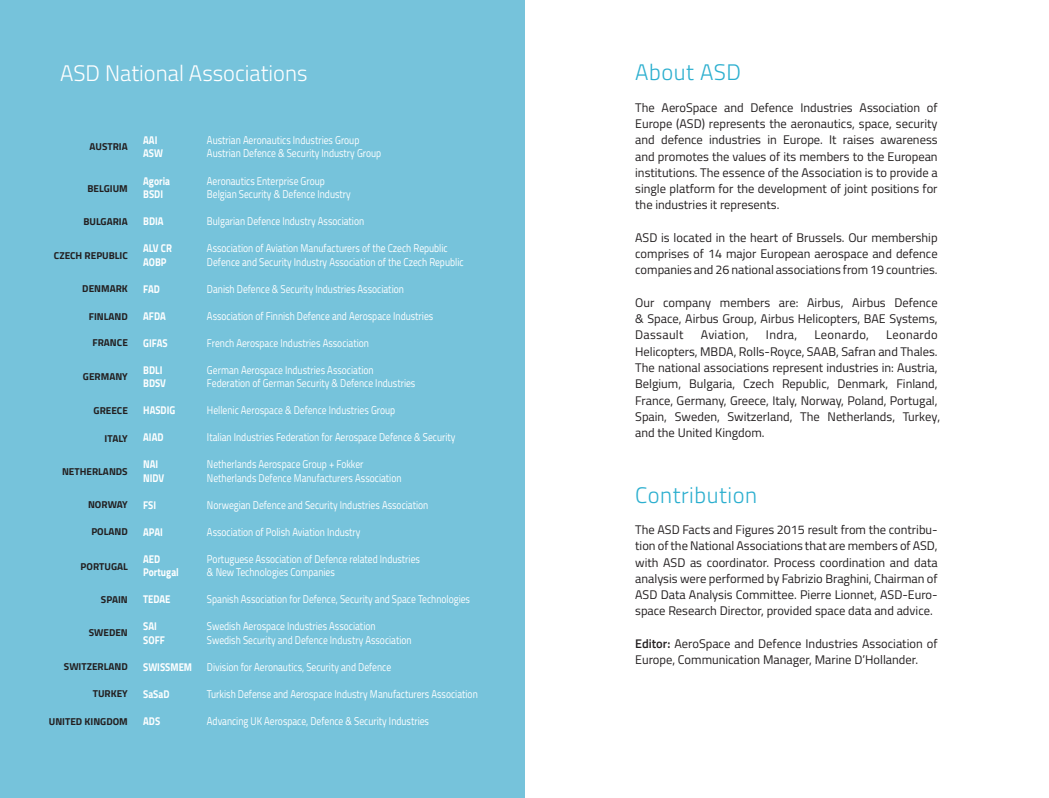
<style>
.page{position:relative;width:1049px;height:798px;background:#fff}
.page>*{position:absolute;margin:0;border:0;box-sizing:border-box;transform-origin:0 0}
.t1{font:300 22.5px "Titillium Web";color:#fff}
.t2{font:300 22.5px "Titillium Web";letter-spacing:.025em;color:#2cafcf}
.t3{font:12.5px/16.2px "Titillium Web";color:#231f20;text-align:justify}
.t4{font:12.5px "Titillium Web";letter-spacing:.025em;color:#231f20}
.t5{font:11.25px "Titillium Web";color:#fff;scale:.85 1}
.t6{font:700 11.25px "Titillium Web";color:#fff;scale:.85 1}
.t7{font:700 10px "Titillium Web";color:#231f20}
.s1{font-style:inherit}
.s2{font-weight:600}
</style>
<div class="page">
<div style="left:0;top:0;width:524px;height:797px;background:#76c3db"></div>
<p class="t1" style="left:60px;top:57px;width:249px">ASD National Associations</p>
<p class="t7" style="left:90px;top:139px;width:40px">AUSTRIA</p>
<p class="t7" style="left:87px;top:180px;width:42px">BELGIUM</p>
<p class="t7" style="left:83px;top:213px;width:46px">BULGARIA</p>
<p class="t7" style="left:54px;top:247px;width:75px">CZECH REPUBLIC</p>
<p class="t7" style="left:82px;top:281px;width:47px">DENMARK</p>
<p class="t7" style="left:89px;top:308px;width:41px">FINLAND</p>
<p class="t7" style="left:93px;top:335px;width:37px">FRANCE</p>
<p class="t7" style="left:83px;top:369px;width:46px">GERMANY</p>
<p class="t7" style="left:94px;top:402px;width:36px">GREECE</p>
<p class="t7" style="left:105px;top:430px;width:25px">ITALY</p>
<p class="t7" style="left:62px;top:463px;width:67px">NETHERLANDS</p>
<p class="t7" style="left:88px;top:496px;width:41px">NORWAY</p>
<p class="t7" style="left:91px;top:524px;width:38px">POLAND</p>
<p class="t7" style="left:81px;top:558px;width:49px">PORTUGAL</p>
<p class="t7" style="left:101px;top:591px;width:28px">SPAIN</p>
<p class="t7" style="left:89px;top:624px;width:41px">SWEDEN</p>
<p class="t7" style="left:64px;top:658px;width:65px">SWITZERLAND</p>
<p class="t7" style="left:93px;top:686px;width:37px">TURKEY</p>
<p class="t7" style="left:49px;top:714px;width:81px">UNITED KINGDOM</p>
<p class="t6" style="left:143px;top:131px;width:18px">AAI</p>
<p class="t5" style="left:207px;top:132px;width:181px">Austrian Aeronautics Industries Group</p>
<p class="t6" style="left:143px;top:145px;width:25px">ASW</p>
<p class="t5" style="left:207px;top:145px;width:206px">Austrian Defence &amp; Security Industry Group</p>
<p class="t6" style="left:143px;top:172px;width:33px">Agoria</p>
<p class="t5" style="left:207px;top:172px;width:140px">Aeronautics Enterprise Group</p>
<p class="t6" style="left:143px;top:185px;width:25px">BSDI</p>
<p class="t5" style="left:207px;top:186px;width:171px">Belgian Security &amp; Defence Industry</p>
<p class="t6" style="left:143px;top:212px;width:26px">BDIA</p>
<p class="t5" style="left:207px;top:213px;width:186px">Bulgarian Defence Industry Association</p>
<p class="t6" style="left:143px;top:239px;width:35px">ALV CR</p>
<p class="t5" style="left:207px;top:240px;width:285px">Association of Aviation Manufacturers of the Czech Republic</p>
<p class="t6" style="left:143px;top:253px;width:29px">AOBP</p>
<p class="t5" style="left:207px;top:253px;width:303px">Defence and Security Industry Association of the Czech Republic</p>
<p class="t6" style="left:143px;top:280px;width:21px">FAD</p>
<p class="t5" style="left:207px;top:280px;width:233px">Danish Defence &amp; Security Industries Association</p>
<p class="t6" style="left:143px;top:307px;width:28px">AFDA</p>
<p class="t5" style="left:207px;top:307px;width:268px">Association of Finnish Defence and Aerospace Industries</p>
<p class="t6" style="left:143px;top:334px;width:30px">GIFAS</p>
<p class="t5" style="left:207px;top:334px;width:192px">French Aerospace Industries Association</p>
<p class="t6" style="left:143px;top:361px;width:24px">BDLI</p>
<p class="t5" style="left:207px;top:361px;width:198px">German Aerospace Industries Association</p>
<p class="t6" style="left:143px;top:374px;width:28px">BDSV</p>
<p class="t5" style="left:207px;top:375px;width:247px">Federation of German Security &amp; Defence Industries</p>
<p class="t6" style="left:143px;top:401px;width:39px">HASDIG</p>
<p class="t5" style="left:207px;top:402px;width:223px">Hellenic Aerospace &amp; Defence Industries Group</p>
<p class="t6" style="left:143px;top:428px;width:25px">AIAD</p>
<p class="t5" style="left:207px;top:429px;width:294px">Italian Industries Federation for Aerospace Defence &amp; Security</p>
<p class="t6" style="left:143px;top:455px;width:19px">NAI</p>
<p class="t5" style="left:207px;top:456px;width:186px">Netherlands Aerospace Group + Fokker</p>
<p class="t6" style="left:143px;top:469px;width:26px">NIDV</p>
<p class="t5" style="left:207px;top:469px;width:230px">Netherlands Defence Manufacturers Association</p>
<p class="t6" style="left:143px;top:496px;width:17px">FSI</p>
<p class="t5" style="left:207px;top:496px;width:262px">Norwegian Defence and Security Industries Association</p>
<p class="t6" style="left:143px;top:523px;width:25px">APAI</p>
<p class="t5" style="left:207px;top:523px;width:182px">Association of Polish Aviation Industry</p>
<p class="t6" style="left:143px;top:550px;width:22px">AED</p>
<p class="t5" style="left:207px;top:550px;width:252px">Portuguese Association of Defence related Industries</p>
<p class="t6" style="left:143px;top:563px;width:43px">Portugal</p>
<p class="t5" style="left:207px;top:564px;width:152px">&amp; New Technologies Companies</p>
<p class="t6" style="left:143px;top:590px;width:34px">TEDAE</p>
<p class="t5" style="left:207px;top:591px;width:311px">Spanish Association for Defence, Security and Space Technologies</p>
<p class="t6" style="left:143px;top:617px;width:18px">SAI</p>
<p class="t5" style="left:207px;top:618px;width:200px">Swedish Aerospace Industries Association</p>
<p class="t6" style="left:143px;top:631px;width:27px">SOFF</p>
<p class="t5" style="left:207px;top:631px;width:242px">Swedish Security and Defence Industry Association</p>
<p class="t6" style="left:143px;top:658px;width:59px">SWISSMEM</p>
<p class="t5" style="left:207px;top:658px;width:218px">Division for Aeronautics, Security and Defence</p>
<p class="t6" style="left:143px;top:685px;width:32px">SaSaD</p>
<p class="t5" style="left:207px;top:685px;width:320px">Turkish Defense and Aerospace Industry Manufacturers Association</p>
<p class="t6" style="left:143px;top:712px;width:22px">ADS</p>
<p class="t5" style="left:207px;top:712px;width:263px">Advancing UK Aerospace, Defence &amp; Security Industries</p>
<p class="t2" style="left:635px;top:56px;width:107px">About ASD</p>
<p class="t3" style="left:635px;top:99px;width:304px">The AeroSpace and Defence Industries Association of Europe (ASD) represents the aeronautics, space, security and defence industries in Europe. It raises awareness and promotes the values of its members to the European institutions. The essence of the Association is to provide a single platform for the development of joint positions for the industries it represents.</p>
<p class="t3" style="left:635px;top:229px;width:304px">ASD is located in the heart of Brussels. Our membership comprises of 14 major European aerospace and defence companies and 26 national associations from 19 countries.</p>
<p class="t3" style="left:635px;top:294px;width:304px">Our company members are: Airbus, Airbus Defence &amp; Space, Airbus Group, Airbus Helicopters, BAE Systems, Dassault</p>
<p class="t3" style="left:635px;top:326px;width:307px;text-align:left;text-indent:251px">Leonardo Helicopters, MBDA, Rolls-Royce, SAAB, Safran and Thales.<br>The national associations represent industries in: Austria, Belgium, Bulgaria, Czech Republic, Denmark, Finland, France, Germany, Greece, Italy, Norway, Poland, Portugal, Spain, Sweden, Switzerland, The Netherlands, Turkey, and <span class="s1">t</span>he United Kingdom.</p>
<p class="t4" style="left:701px;top:326px;width:49px">Aviation,</p>
<p class="t3" style="left:766px;top:326px;width:33px">Indra,</p>
<p class="t4" style="left:814px;top:326px;width:56px">Leonardo,</p>
<p class="t2" style="left:635px;top:478px;width:123px">Contribution</p>
<p class="t3" style="left:635px;top:521px;width:304px">The ASD Facts and Figures 2015 result from the contribu&shy;tion of the National Associations that are members of ASD, with ASD as coordinator. Process coordination and data analysis were performed by Fabrizio Braghini, Chairman of ASD Data Analysis Committee. Pierre Lionnet, ASD-Euro&shy;space Research Director, provided space data and advice.</p>
<p class="t3" style="left:635px;top:634px;width:304px"><span class="s2">Editor:</span> AeroSpace and Defence Industries Association of<br>Europe, Communication Manager, Marine D’Hollander.</p>
</div>
